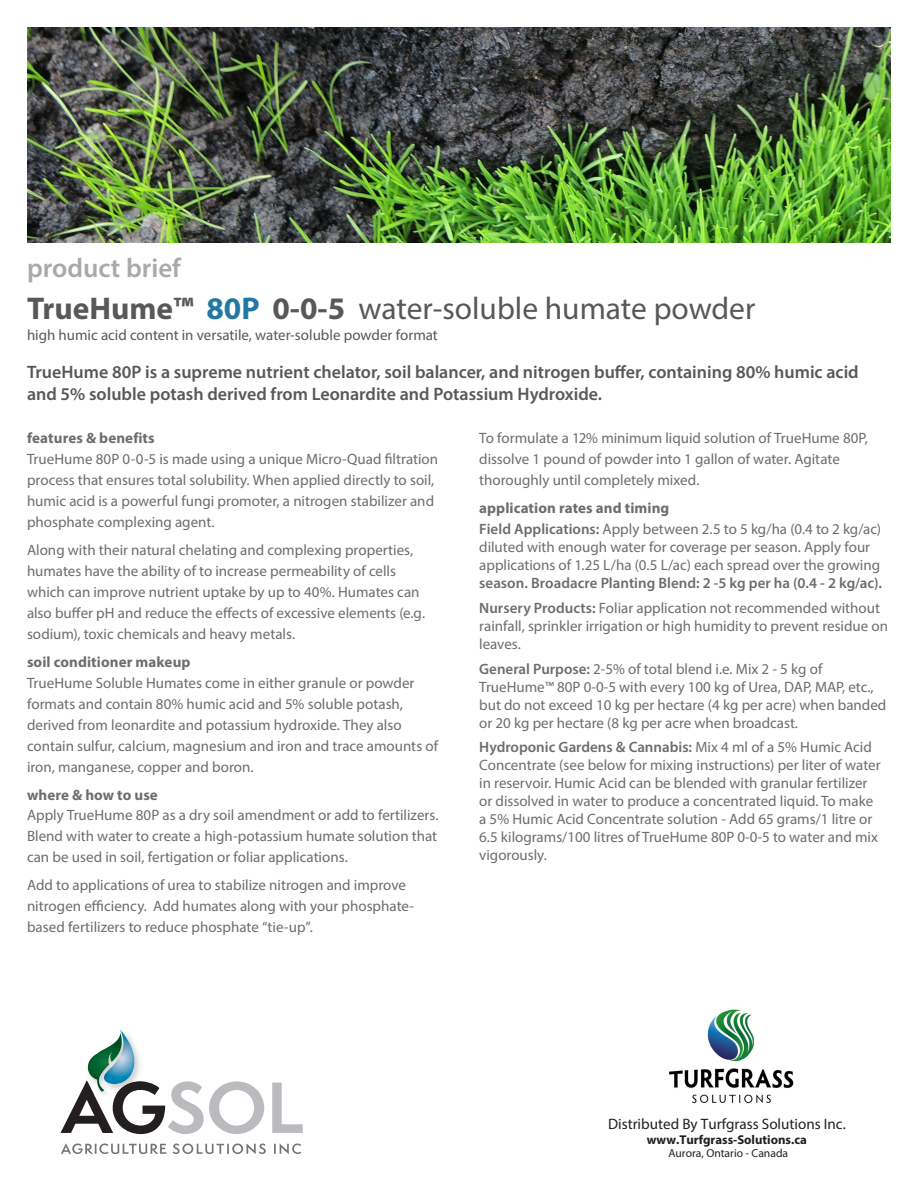
<style>
.page{position:relative;width:918px;height:1188px;background:#fff}
.page>*{position:absolute;margin:0;border:0;box-sizing:border-box;transform-origin:0 0}
.Product_Title_Headin{font:31.5px "Myriad Pro";color:#57585a}
.t1{font:600 27px "Myriad Pro";color:#a8a9ad}
.t2{font:600 18px/21.6px "Myriad Pro";color:#57585a}
.t3{font:15.15px "Myriad Pro";color:#231f20}
.t4{font:15px/21px "Myriad Pro";color:#6c6d70}
.t5{font:15px "Myriad Pro";color:#57585a}
.t6{font:700 12.75px "Myriad Pro";color:#231f20}
.t7{font:11.55px "Myriad Pro";color:#231f20}
.s1{font-weight:700}
.s2{font-weight:700;color:#2179a3}
.s3{font-weight:600}
</style>
<div class="page">
<img style="left:27px;top:27px;width:864px;height:216px">
<svg style="left:60px;top:1080px;width:243px;height:54px"></svg>
<img style="left:132px;top:1049px;width:4px;height:24px">
<img style="left:86px;top:1080px;width:42px;height:15px">
<img style="left:116px;top:1084px;width:16px;height:10px">
<img style="left:120px;top:1029px;width:12px;height:55px">
<img style="left:87px;top:1033px;width:36px;height:59px">
<svg style="left:61px;top:1143px;width:240px;height:11px"></svg>
<img style="left:669px;top:1009px;width:125px;height:94px">
<p class="t1" style="left:27px;top:251px;width:155px">product brief</p>
<p class="Product_Title_Headin" style="left:27px;top:289px;width:730px"><span class="s1">TrueHume™</span> <span class="s2">80P</span> <span class="s1">0-0-5</span> water-soluble humate powder</p>
<p class="t5" style="left:27px;top:325px;width:412px">high humic acid content in versatile, water-soluble powder format</p>
<p class="t2" style="left:27px;top:361px;width:833px">TrueHume 80P is a supreme nutrient chelator, soil balancer, and nitrogen buffer, containing 80% humic acid and 5% soluble potash derived from Leonardite and Potassium Hydroxide.</p>
<p class="t4" style="left:27px;top:427px;width:413px"><span class="s1">features &amp; benefits<br></span>TrueHume 80P 0-0-5 is made using a unique Micro-Quad filtration process that ensures total solubility. When applied directly to soil, humic acid is a powerful fungi promoter, a nitrogen stabilizer and phosphate complexing agent.</p>
<p class="t4" style="left:27px;top:539px;width:400px">Along with their natural chelating and complexing properties, humates have the ability of to increase permeability of cells which can improve nutrient uptake by up to 40%. Humates can also buffer pH and reduce the effects of excessive elements (e.g. sodium), toxic chemicals and heavy metals.</p>
<p class="t4" style="left:27px;top:651px;width:413px"><span class="s1">soil conditioner makeup<br></span>TrueHume Soluble Humates come in either granule or powder formats and contain 80% humic acid and 5% soluble potash, derived from leonardite and potassium hydroxide. They also contain sulfur, calcium, magnesium and iron and trace amounts of iron, manganese, copper and boron.</p>
<p class="t4" style="left:27px;top:784px;width:413px"><span class="s1">where &amp; how to use<br></span>Apply TrueHume 80P as a dry soil amendment or add to fertilizers.<br>Blend with water to create a high-potassium humate solution that can be used in soil, fertigation or foliar applications.</p>
<p class="t4" style="left:27px;top:874px;width:389px">Add to applications of urea to stabilize nitrogen and improve nitrogen efficiency. Add humates along with your phosphate&shy;based fertilizers to reduce phosphate “tie-up”.</p>
<p class="t4" style="left:479px;top:428px;width:390px">To formulate a 12% minimum liquid solution of TrueHume 80P, dissolve 1 pound of powder into 1 gallon of water. Agitate thoroughly until completely mixed.</p>
<p class="t4" style="left:479px;top:497px;width:403px"><span class="s1">application rates and timing<br></span><span class="s3">Field Applications:</span> Apply between 2.5 to 5 kg/ha (0.4 to 2 kg/ac)</p>
<p class="t4" style="left:479px;top:538px;width:404px;line-height:18px">diluted with enough water for coverage per season. Apply four applications of 1.25 L/ha (0.5 L/ac) each spread over the growing <span class="s3">season. Broadacre Planting Blend: 2 -5 kg per ha (0.4 - 2 kg/ac).</span></p>
<p class="t4" style="left:479px;top:599px;width:410px;line-height:18px"><span class="s3">Nursery Products:</span> Foliar application not recommended without rainfall, sprinkler irrigation or high humidity to prevent residue on leaves.</p>
<p class="t4" style="left:479px;top:659px;width:409px;line-height:18px"><span class="s3">General Purpose:</span> 2-5% of total blend i.e. Mix 2 - 5 kg of TrueHume™ 80P 0-0-5 with every 100 kg of Urea, DAP, MAP, etc., but do not exceed 10 kg per hectare (4 kg per acre) when banded or 20 kg per hectare (8 kg per acre when broadcast.</p>
<p class="t4" style="left:479px;top:738px;width:403px;line-height:18px"><span class="s3">Hydroponic Gardens &amp; Cannabis:</span> Mix 4 ml of a 5% Humic Acid Concentrate (see below for mixing instructions) per liter of water in reservoir. Humic Acid can be blended with granular fertilizer or dissolved in water to produce a concentrated liquid. To make a 5% Humic Acid Concentrate solution - Add 65 grams/1 litre or 6.5 kilograms/100 litres of TrueHume 80P 0-0-5 to water and mix vigorously.</p>
<p class="t3" style="left:608px;top:1114px;width:239px">Distributed By Turfgrass Solutions Inc.</p>
<p class="t6" style="left:647px;top:1131px;width:162px">www.Turfgrass-Solutions.ca</p>
<p class="t7" style="left:668px;top:1146px;width:121px">Aurora, Ontario - Canada</p>
</div>
